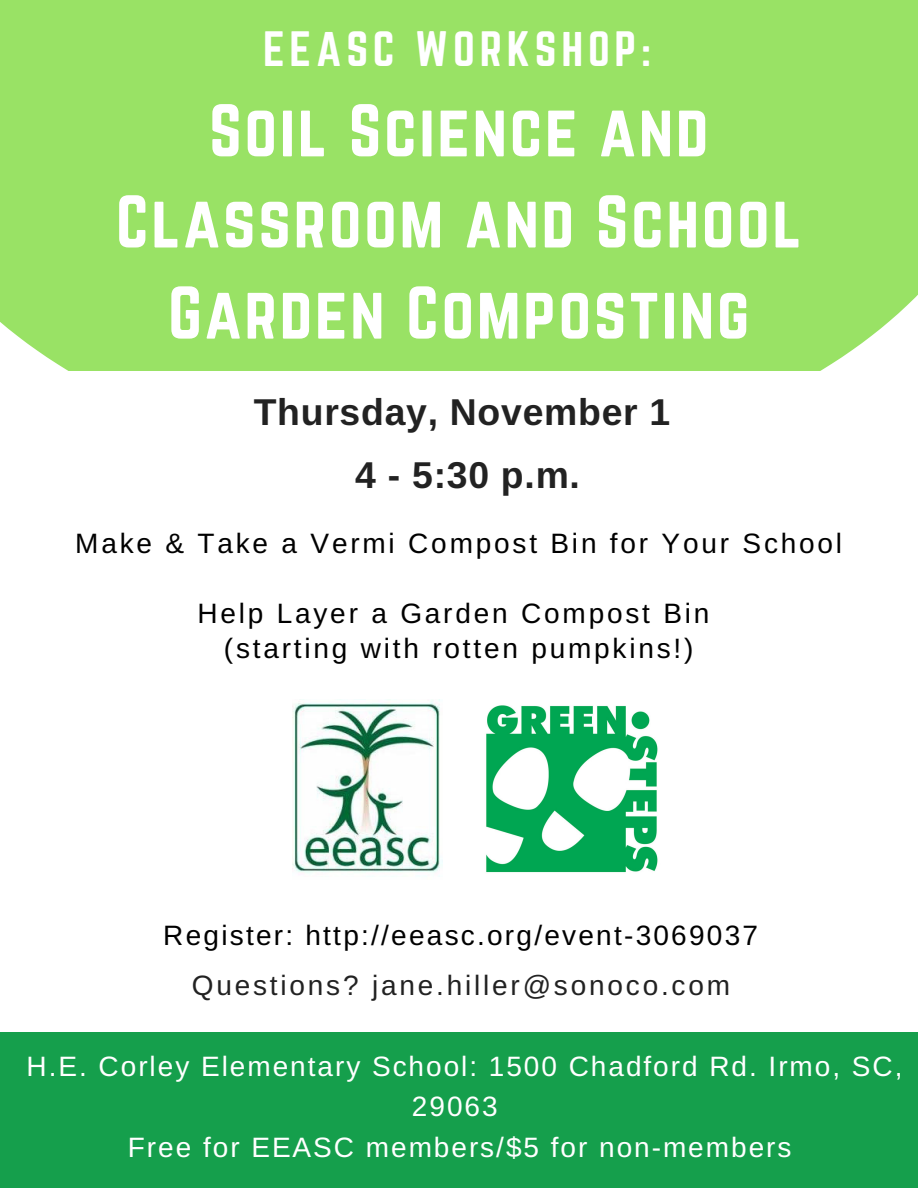
<style>
.page{position:relative;width:918px;height:1188px;background:#fff}
.page>*{position:absolute;margin:0;border:0;box-sizing:border-box;transform-origin:0 0}
.t1{font:65.4px/91.2px "Norwester";letter-spacing:.04em;color:#fff;text-align:center}
.t2{font:43.65px "Norwester";letter-spacing:.11em;color:#fff}
.t3{font:700 37.35px/63px "Arimo";letter-spacing:.02em;color:#222;text-align:center}
.t4{font:28.05px/34.8px "Arimo";letter-spacing:.1em;color:#000;text-align:center}
.t5{font:28.05px "Arimo";letter-spacing:.07em;color:#fff}
.t6{font:28.05px "Arimo";letter-spacing:.08em;color:#000}
.t7{font:28.05px "Arimo";letter-spacing:.1em;color:#222}
</style>
<div class="page">
<div style="left:0;top:1033px;width:918px;height:155px;background:#159f4c"></div>
<img style="left:292px;top:700px;width:150px;height:177px">
<div style="left:0;top:0;width:918px;height:371px;background:#99e265"></div>
<img style="left:486px;top:705px;width:172px;height:168px">
<h2 class="t2" style="left:263px;top:28px;width:390px">EEASC WORKSHOP:</h2>
<h1 class="t1" style="left:116px;top:88px;width:687px">Soil Science and<br>Classroom and School<br>Garden Composting</h1>
<h3 class="t3" style="left:254px;top:381px;width:418px">Thursday, November 1<br>4 - 5:30 p.m.</h3>
<p class="t4" style="left:75px;top:526px;width:768px">Make &amp; Take a Vermi Compost Bin for Your School</p>
<p class="t4" style="left:197px;top:596px;width:514px">Help Layer a Garden Compost Bin (starting with rotten pumpkins!)</p>
<p class="t6" style="left:163px;top:919px;width:596px">Register: http://eeasc.org/event-3069037</p>
<p class="t7" style="left:192px;top:970px;width:540px">Questions? jane.hiller@sonoco.com</p>
<p class="t5" style="left:27px;top:1050px;width:877px">H.E. Corley Elementary School: 1500 Chadford Rd. Irmo, SC,</p>
<p class="t5" style="left:412px;top:1091px;width:87px">29063</p>
<p class="t5" style="left:128px;top:1131px;width:665px">Free for EEASC members/$5 for non-members</p>
</div>
